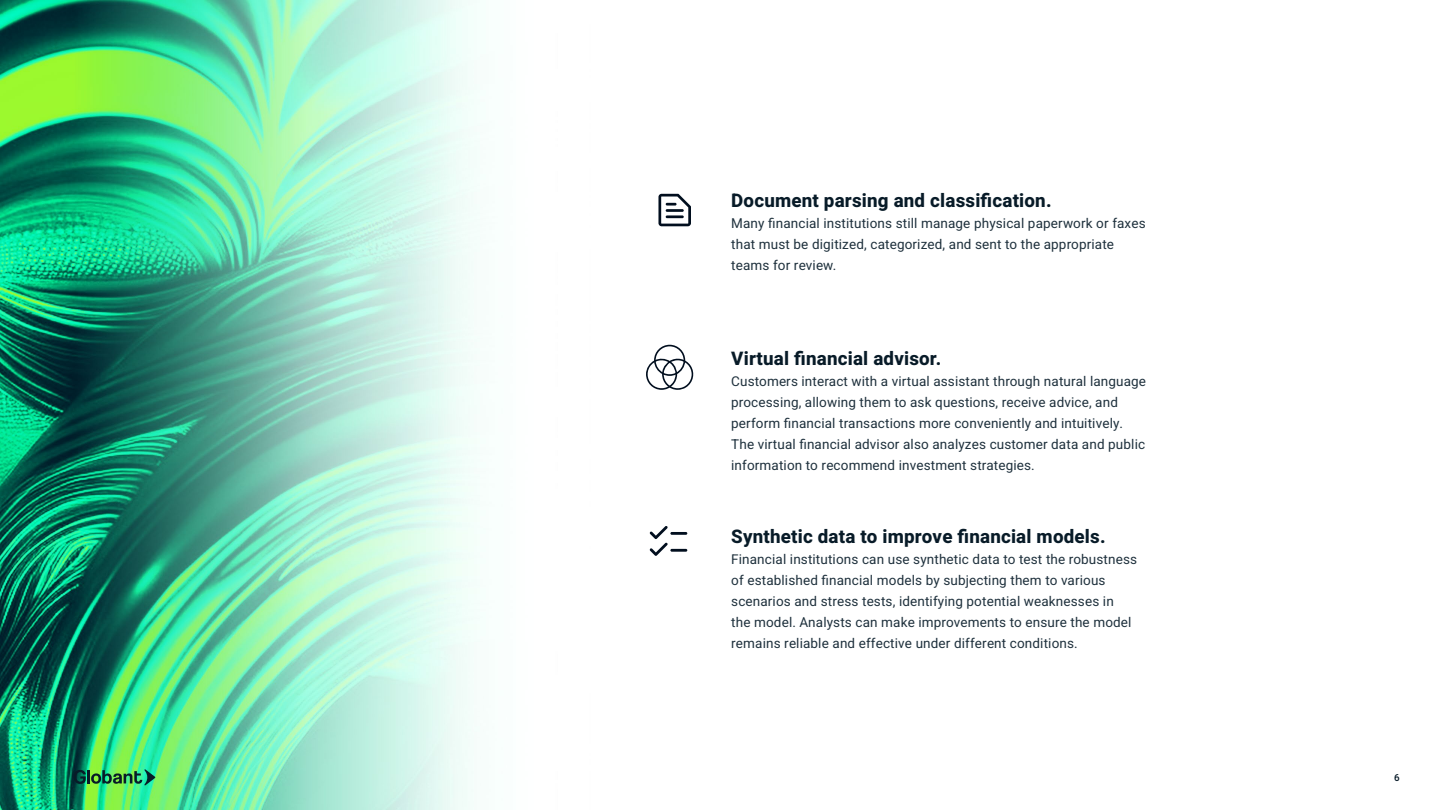
<style>
.page{position:relative;width:1440px;height:810px;background:#fff}
.page>*{position:absolute;margin:0;border:0;box-sizing:border-box;transform-origin:0 0}
.parrafo_reporte{font:800 18.75px "Heebo";letter-spacing:.01em;color:#081b28}
.parrafo_reporte-2{font:13.5px/21px "Heebo";letter-spacing:.01em;color:#20323e}
.t1{font:500 9.75px "Heebo";color:#081b28}
</style>
<div class="page">
<img style="left:0;top:0;width:689px;height:810px">
<svg style="left:658px;top:194px;width:33px;height:32px"></svg>
<hr style="left:666px;top:215px;width:18px;height:3px;background:#010e1e">
<svg style="left:646px;top:345px;width:48px;height:45px"></svg>
<svg style="left:650px;top:526px;width:18px;height:30px"></svg>
<hr style="left:670px;top:532px;width:17px;height:3px;background:#010e1e">
<hr style="left:670px;top:549px;width:17px;height:3px;background:#010e1e">
<svg style="left:73px;top:769px;width:82px;height:16px"></svg>
<p class="parrafo_reporte" style="left:731px;top:187px;width:322px">Document parsing and classification.</p>
<p class="parrafo_reporte-2" style="left:731px;top:213px;width:416px">Many financial institutions still manage physical paperwork or faxes that must be digitized, categorized, and sent to the appropriate teams for review.</p>
<p class="parrafo_reporte" style="left:731px;top:345px;width:212px">Virtual financial advisor.</p>
<p class="parrafo_reporte-2" style="left:731px;top:370px;width:416px">Customers interact with a virtual assistant through natural language processing, allowing them to ask questions, receive advice, and perform financial transactions more conveniently and intuitively.<br>The virtual financial advisor also analyzes customer data and public information to recommend investment strategies.</p>
<p class="parrafo_reporte" style="left:731px;top:523px;width:376px">Synthetic data to improve financial models.</p>
<p class="parrafo_reporte-2" style="left:731px;top:549px;width:407px">Financial institutions can use synthetic data to test the robustness of established financial models by subjecting them to various scenarios and stress tests, identifying potential weaknesses in<br>the model. Analysts can make improvements to ensure the model remains reliable and effective under different conditions.</p>
<p class="t1" style="left:1394px;top:770px;width:7px">6</p>
</div>
